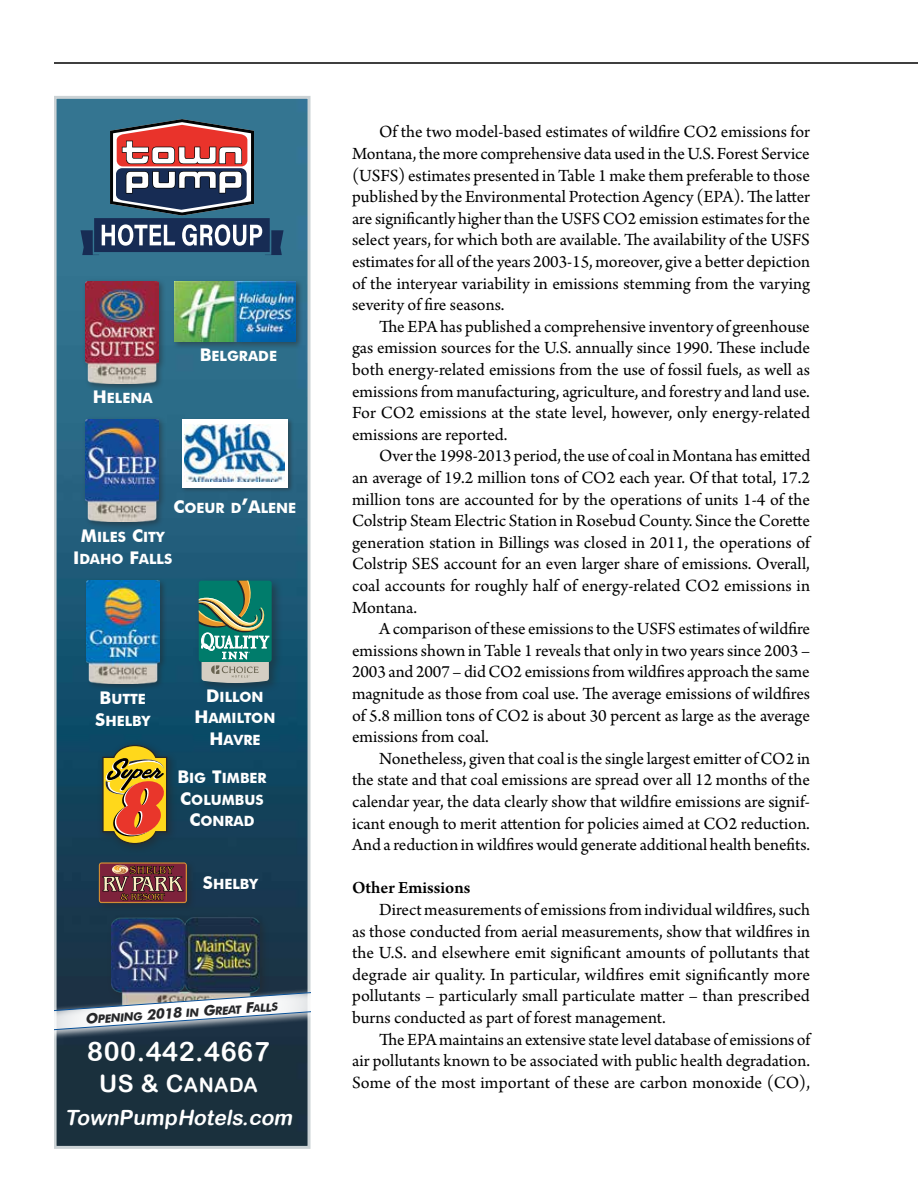
<style>
.page{position:relative;width:918px;height:1188px;background:#fff}
.page>*{position:absolute;margin:0;border:0;box-sizing:border-box;transform-origin:0 0}
.t1{font:26.85px "Arial Rounded MT Bold";letter-spacing:.02em;color:#fff}
.t2{font:italic 21px "Arial Rounded MT Bold";color:#fff}
.t3{font:19.95px "Arial Rounded MT Bold";letter-spacing:.02em;color:#fff}
.t4{font:18px/21.6px "Arno Pro";color:#000;text-align:justify}
.t5{font:600 18px "Arno Pro";color:#000}
.t6{font:700 14.1px/21.5px "Futura BT";color:#fff;text-align:center}
.t7{font:italic 700 11.25px "Futura BT";color:#262729}
.s1{font-size:17.55px}
.s2{font-size:20.1px}
.s3{font-size:14.55px}
.s4{font-size:11.4px}
.s5{font-size:10.2px}
.s6{font-size:23.85px}
.s7{font-style:normal}
</style>
<div class="page">
<hr style="left:54px;top:62px;width:864px;height:2px;background:#000">
<img style="left:58px;top:100px;width:248px;height:1045px">
<div style="left:54px;top:96px;width:256px;height:1053px;border:3px solid #cbd2d5"></div>
<div style="left:82px;top:278px;width:85px;height:114px;background:#262729;opacity:.5"></div>
<img style="left:85px;top:281px;width:73px;height:102px">
<div style="left:82px;top:416px;width:85px;height:114px;background:#262729;opacity:.5"></div>
<img style="left:85px;top:419px;width:73px;height:102px">
<div style="left:195px;top:577px;width:88px;height:117px;background:#262729;opacity:.5"></div>
<div style="left:199px;top:581px;width:73px;height:81px;background:#007c6b;border-radius:3px"></div>
<svg style="left:199px;top:581px;width:70px;height:102px"></svg>
<div style="left:84px;top:578px;width:83px;height:113px;background:#262729;opacity:.5"></div>
<img style="left:86px;top:581px;width:74px;height:103px">
<div style="left:97px;top:740px;width:81px;height:114px;background:#262729;opacity:.5"></div>
<svg style="left:102px;top:745px;width:68px;height:99px;background:#af7b31"></svg>
<div style="left:172px;top:279px;width:131px;height:70px;background:#262729;opacity:.5"></div>
<img style="left:174px;top:281px;width:122px;height:61px">
<div style="left:96px;top:860px;width:99px;height:52px;background:#262729;opacity:.5"></div>
<svg style="left:99px;top:862px;width:88px;height:41px;background:#854743"></svg>
<div style="left:108px;top:913px;width:161px;height:109px;background:#262729;opacity:.5"></div>
<img style="left:112px;top:918px;width:147px;height:69px">
<div style="left:54px;top:987px;width:256px;height:53px;background:#fff;opacity:.75"></div>
<svg style="left:54px;top:991px;width:256px;height:40px"></svg>
<div style="left:180px;top:417px;width:114px;height:76px;background:#262729;opacity:.5"></div>
<div style="left:182px;top:419px;width:106px;height:68px;background:#fff"></div>
<img style="left:184px;top:424px;width:101px;height:57px">
<svg style="left:81px;top:119px;width:203px;height:136px;background:#646a7e"></svg>
<p class="t6" style="left:93px;top:387px;width:61px"><span class="s1">H</span>ELENA</p>
<p class="t6" style="left:200px;top:345px;width:79px"><span class="s1">B</span>ELGRADE</p>
<p class="t6" style="left:174px;top:497px;width:124px"><span class="s1">C</span>OEUR D<span class="s2">’</span><span class="s1">A</span>LENE</p>
<p class="t6" style="left:73px;top:527px;width:101px"><span class="s1">M</span>ILES <span class="s1">C</span>ITY<br><span class="s1">I</span>DAHO <span class="s1">F</span>ALLS</p>
<p class="t6" style="left:95px;top:688px;width:57px"><span class="s1">B</span>UTTE<br><span class="s1">S</span>HELBY</p>
<p class="t6" style="left:194px;top:686px;width:83px"><span class="s1">D</span>ILLON<br><span class="s1">H</span>AMILTON<br><span class="s1">H</span>AVRE</p>
<p class="t6" style="left:177px;top:768px;width:91px"><span class="s1">B</span>IG <span class="s1">T</span>IMBER<br><span class="s1">C</span>OLUMBUS<br><span class="s1">C</span>ONRAD</p>
<p class="t6" style="left:203px;top:873px;width:57px"><span class="s1">S</span>HELBY</p>
<p class="t7" style="left:85px;top:1013px;width:194px;rotate:-4deg"><span class="s3">o</span><span class="s4">pening</span> <span class="s3">2018</span> in <span class="s3">g</span>reat <span class="s3">F</span><span class="s5">a</span>lls</p>
<h1 class="t1" style="left:87px;top:1036px;width:184px">800.442.4667</h1>
<p class="t3" style="left:99px;top:1073px;width:160px"><span class="s6">US &amp; C</span>ANADA</p>
<p class="t2" style="left:65px;top:1105px;width:233px">Town<span class="s7">Pump</span>Hotels.com</p>
<p class="t4" style="left:352px;top:122px;width:460px;text-indent:27px">Of the two model-based estimates of wildfire CO2 emissions for Montana, the more comprehensive data used in the U.S. Forest Service (USFS) estimates presented in Table 1 make them preferable to those published by the Environmental Protection Agency (EPA). The latter are significantly higher than the USFS CO2 emission estimates for the select years, for which both are available. The availability of the USFS estimates for all of the years 2003-15, moreover, give a better depiction of the interyear variability in emissions stemming from the varying severity of fire seasons.</p>
<p class="t4" style="left:352px;top:317px;width:460px;text-indent:27px">The EPA has published a comprehensive inventory of greenhouse gas emission sources for the U.S. annually since 1990. These include both energy-related emissions from the use of fossil fuels, as well as emissions from manufacturing, agriculture, and forestry and land use.<br>For CO2 emissions at the state level, however, only energy-related emissions are reported.</p>
<p class="t4" style="left:352px;top:446px;width:460px;text-indent:27px">Over the 1998-2013 period, the use of coal in Montana has emitted an average of 19.2 million tons of CO2 each year. Of that total, 17.2 million tons are accounted for by the operations of units 1-4 of the Colstrip Steam Electric Station in Rosebud County. Since the Corette generation station in Billings was closed in 2011, the operations of Colstrip SES account for an even larger share of emissions. Overall, coal accounts for roughly half of energy-related CO2 emissions in Montana.</p>
<p class="t4" style="left:352px;top:619px;width:460px;text-indent:27px">A comparison of these emissions to the USFS estimates of wildfire emissions shown in Table 1 reveals that only in two years since 2003 – 2003 and 2007 – did CO2 emissions from wildfires approach the same magnitude as those from coal use. The average emissions of wildfires of 5.8 million tons of CO2 is about 30 percent as large as the average emissions from coal.</p>
<p class="t4" style="left:352px;top:749px;width:460px;text-indent:27px">Nonetheless, given that coal is the single largest emitter of CO2 in the state and that coal emissions are spread over all 12 months of the calendar year, the data clearly show that wildfire emissions are signif&shy;icant enough to merit attention for policies aimed at CO2 reduction.<br>And a reduction in wildfires would generate additional health benefits.</p>
<p class="t5" style="left:352px;top:878px;width:120px">Other Emissions</p>
<p class="t4" style="left:352px;top:900px;width:459px;text-indent:27px">Direct measurements of emissions from individual wildfires, such as those conducted from aerial measurements, show that wildfires in the U.S. and elsewhere emit significant amounts of pollutants that degrade air quality. In particular, wildfires emit significantly more pollutants – particularly small particulate matter – than prescribed burns conducted as part of forest management.</p>
<p class="t4" style="left:352px;top:1029px;width:460px;text-indent:27px">The EPA maintains an extensive state level database of emissions of air pollutants known to be associated with public health degradation.<br>Some of the most important of these are carbon monoxide (CO),</p>
</div>
